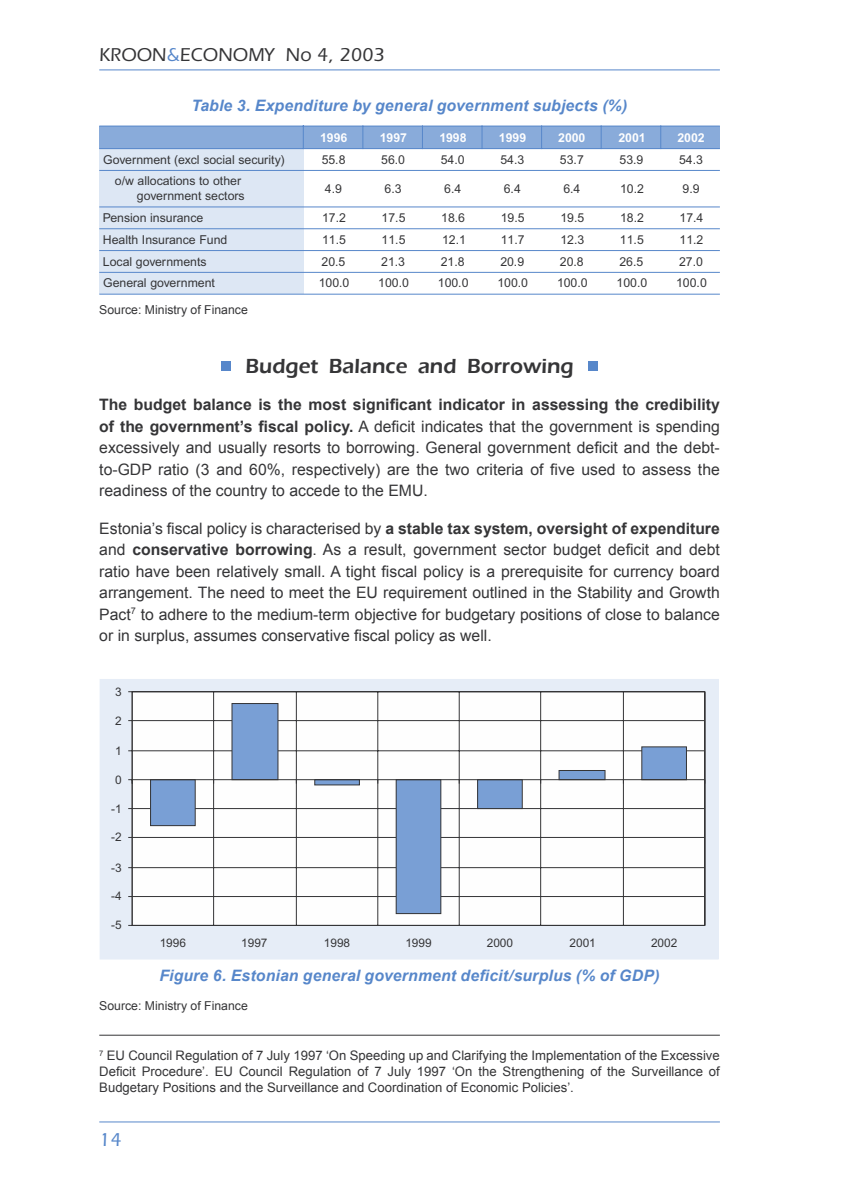
<style>
.page{position:relative;width:844px;height:1191px;background:#fff}
.page>*{position:absolute;margin:0;border:0;box-sizing:border-box;transform-origin:0 0}
._00_Heading_2{font:600 21px "Eras ITC";color:#353537}
.t1{font:500 19.25px "Itc Eras";color:#353537}
.t2{font:500 19.25px "Itc Eras";color:#5787ca}
.t3{font:15.75px/21.5px "Arial";color:#353537;text-align:justify}
.Ajakiri_jt{font:italic 700 15.75px "Arial";letter-spacing:.01em;color:#5787ca}
.t4{font:13.12px/15.8px "Arial";color:#353537;text-align:justify}
.allikas{font:12.25px/14.7px "Arial";color:#353537;text-align:right}
.t5{font:700 12.25px "Arial";color:#fefefe}
.t6{font:11.72px "Arial";color:#353537}
.s1{color:#5787ca}
.s2{font-weight:700}
</style>
<div class="page">
<hr style="left:99px;top:69px;width:620px;height:1px;background:#5787ca">
<hr style="left:99px;top:1121px;width:620px;height:1px;background:#5787ca">
<div style="left:221px;top:361px;width:10px;height:10px;background:#5787ca"></div>
<div style="left:587px;top:361px;width:10px;height:10px;background:#5787ca"></div>
<hr style="left:99px;top:1035px;width:620px;height:1px;background:#353537">
<div style="left:100px;top:679px;width:618px;height:280px;background:#e6edf7"></div>
<svg style="left:128px;top:691px;width:577px;height:234px;background:#e4e8ee"></svg>
<div style="left:99px;top:126px;width:204px;height:23px;background:#89abda"></div>
<div style="left:303px;top:126px;width:60px;height:23px;background:#89abda"></div>
<div style="left:363px;top:126px;width:59px;height:23px;background:#89abda"></div>
<div style="left:422px;top:126px;width:60px;height:23px;background:#89abda"></div>
<div style="left:482px;top:126px;width:59px;height:23px;background:#89abda"></div>
<div style="left:541px;top:126px;width:60px;height:23px;background:#89abda"></div>
<div style="left:601px;top:126px;width:59px;height:23px;background:#89abda"></div>
<div style="left:660px;top:126px;width:59px;height:23px;background:#89abda"></div>
<div style="left:99px;top:149px;width:204px;height:21px;background:#dde7f4"></div>
<div style="left:99px;top:170px;width:204px;height:37px;background:#dde7f4"></div>
<div style="left:99px;top:207px;width:204px;height:22px;background:#dde7f4"></div>
<div style="left:99px;top:229px;width:204px;height:21px;background:#dde7f4"></div>
<div style="left:99px;top:250px;width:204px;height:22px;background:#dde7f4"></div>
<div style="left:99px;top:272px;width:204px;height:22px;background:#dde7f4"></div>
<hr style="left:99px;top:126px;width:204px;height:1px;background:#5787ca">
<hr style="left:303px;top:126px;width:416px;height:1px;background:#5787ca">
<hr style="left:99px;top:148px;width:620px;height:1px;background:#5787ca">
<hr style="left:99px;top:170px;width:620px;height:1px;background:#5787ca">
<hr style="left:99px;top:206px;width:620px;height:1px;background:#5787ca">
<hr style="left:99px;top:228px;width:620px;height:1px;background:#5787ca">
<hr style="left:99px;top:250px;width:620px;height:1px;background:#5787ca">
<hr style="left:99px;top:272px;width:620px;height:1px;background:#5787ca">
<hr style="left:99px;top:294px;width:620px;height:1px;background:#5787ca">
<svg style="left:303px;top:127px;width:1px;height:21px"></svg>
<svg style="left:362px;top:127px;width:1px;height:21px"></svg>
<svg style="left:422px;top:127px;width:1px;height:21px"></svg>
<svg style="left:481px;top:127px;width:1px;height:21px"></svg>
<svg style="left:541px;top:127px;width:1px;height:21px"></svg>
<svg style="left:600px;top:127px;width:1px;height:21px"></svg>
<svg style="left:660px;top:127px;width:1px;height:21px"></svg>
<p class="t1" style="left:99px;top:44px;width:287px">KROON<span class="s1">&amp;</span>ECONOMY No 4, 2003</p>
<p class="Ajakiri_jt" style="left:191px;top:94px;width:437px">Table 3. Expenditure by general government subjects (%)</p>
<p class="t5" style="left:320px;top:130px;width:29px">1996</p>
<p class="t5" style="left:379px;top:130px;width:29px">1997</p>
<p class="t5" style="left:439px;top:130px;width:29px">1998</p>
<p class="t5" style="left:499px;top:130px;width:29px">1999</p>
<p class="t5" style="left:558px;top:130px;width:29px">2000</p>
<p class="t5" style="left:618px;top:130px;width:29px">2001</p>
<p class="t5" style="left:677px;top:130px;width:29px">2002</p>
<p class="allikas" style="left:103px;top:152px;width:183px">Government (excl social security)</p>
<p class="allikas" style="left:321px;top:152px;width:25px">55.8</p>
<p class="allikas" style="left:381px;top:152px;width:25px">56.0</p>
<p class="allikas" style="left:440px;top:152px;width:25px">54.0</p>
<p class="allikas" style="left:500px;top:152px;width:25px">54.3</p>
<p class="allikas" style="left:560px;top:152px;width:25px">53.7</p>
<p class="allikas" style="left:619px;top:152px;width:25px">53.9</p>
<p class="allikas" style="left:679px;top:152px;width:25px">54.3</p>
<p class="allikas" style="left:115px;top:174px;width:131px">o/w allocations to other government sectors</p>
<p class="allikas" style="left:325px;top:181px;width:19px">4.9</p>
<p class="allikas" style="left:384px;top:181px;width:19px">6.3</p>
<p class="allikas" style="left:444px;top:181px;width:19px">6.4</p>
<p class="allikas" style="left:503px;top:181px;width:19px">6.4</p>
<p class="allikas" style="left:563px;top:181px;width:19px">6.4</p>
<p class="allikas" style="left:620px;top:181px;width:25px">10.2</p>
<p class="allikas" style="left:682px;top:181px;width:19px">9.9</p>
<p class="allikas" style="left:103px;top:210px;width:102px">Pension insurance</p>
<p class="allikas" style="left:322px;top:210px;width:25px">17.2</p>
<p class="allikas" style="left:381px;top:210px;width:25px">17.5</p>
<p class="allikas" style="left:441px;top:210px;width:25px">18.6</p>
<p class="allikas" style="left:500px;top:210px;width:25px">19.5</p>
<p class="allikas" style="left:560px;top:210px;width:25px">19.5</p>
<p class="allikas" style="left:620px;top:210px;width:25px">18.2</p>
<p class="allikas" style="left:679px;top:210px;width:25px">17.4</p>
<p class="allikas" style="left:103px;top:232px;width:126px">Health Insurance Fund</p>
<p class="allikas" style="left:322px;top:232px;width:25px">11.5</p>
<p class="allikas" style="left:381px;top:232px;width:25px">11.5</p>
<p class="allikas" style="left:442px;top:232px;width:25px">12.1</p>
<p class="allikas" style="left:500px;top:232px;width:25px">11.7</p>
<p class="allikas" style="left:560px;top:232px;width:25px">12.3</p>
<p class="allikas" style="left:619px;top:232px;width:25px">11.5</p>
<p class="allikas" style="left:679px;top:232px;width:25px">11.2</p>
<p class="allikas" style="left:103px;top:254px;width:105px">Local governments</p>
<p class="allikas" style="left:321px;top:254px;width:25px">20.5</p>
<p class="allikas" style="left:381px;top:254px;width:25px">21.3</p>
<p class="allikas" style="left:440px;top:254px;width:25px">21.8</p>
<p class="allikas" style="left:500px;top:254px;width:25px">20.9</p>
<p class="allikas" style="left:559px;top:254px;width:25px">20.8</p>
<p class="allikas" style="left:619px;top:254px;width:25px">26.5</p>
<p class="allikas" style="left:679px;top:254px;width:25px">27.0</p>
<p class="allikas" style="left:103px;top:276px;width:113px">General government</p>
<p class="allikas" style="left:318px;top:276px;width:32px">100.0</p>
<p class="allikas" style="left:378px;top:276px;width:32px">100.0</p>
<p class="allikas" style="left:437px;top:276px;width:32px">100.0</p>
<p class="allikas" style="left:497px;top:276px;width:32px">100.0</p>
<p class="allikas" style="left:557px;top:276px;width:32px">100.0</p>
<p class="allikas" style="left:616px;top:276px;width:32px">100.0</p>
<p class="allikas" style="left:676px;top:276px;width:32px">100.0</p>
<p class="allikas" style="left:99px;top:302px;width:150px">Source: Ministry of Finance</p>
<p class="_00_Heading_2" style="left:245px;top:354px;width:329px">Budget Balance and Borrowing</p>
<p class="t3" style="left:99px;top:394px;width:622px"><span class="s2">The budget balance is the most significant indicator in assessing the credibility of the government’s fiscal policy.</span> A deficit indicates that the government is spending excessively and usually resorts to borrowing. General government deficit and the debt&shy;to-GDP ratio (3 and 60%, respectively) are the two criteria of five used to assess the readiness of the country to accede to the EMU.</p>
<p class="t3" style="left:99px;top:517px;width:622px">Estonia’s fiscal policy is characterised by <span class="s2">a stable tax system, oversight of expenditure </span>and <span class="s2">conservative borrowing</span>. As a result, government sector budget deficit and debt ratio have been relatively small. A tight fiscal policy is a prerequisite for currency board arrangement. The need to meet the EU requirement outlined in the Stability and Growth Pact<sup>7</sup> to adhere to the medium-term objective for budgetary positions of close to balance or in surplus, assumes conservative fiscal policy as well.</p>
<p class="t6" style="left:115px;top:685px;width:8px">3</p>
<p class="t6" style="left:115px;top:713px;width:8px">2</p>
<p class="t6" style="left:115px;top:744px;width:8px">1</p>
<p class="t6" style="left:115px;top:773px;width:8px">0</p>
<p class="t6" style="left:111px;top:801px;width:12px">-1</p>
<p class="t6" style="left:111px;top:830px;width:12px">-2</p>
<p class="t6" style="left:111px;top:860px;width:12px">-3</p>
<p class="t6" style="left:111px;top:889px;width:12px">-4</p>
<p class="t6" style="left:111px;top:918px;width:12px">-5</p>
<p class="t6" style="left:160px;top:936px;width:28px">1996</p>
<p class="t6" style="left:241px;top:936px;width:28px">1997</p>
<p class="t6" style="left:324px;top:936px;width:28px">1998</p>
<p class="t6" style="left:405px;top:936px;width:28px">1999</p>
<p class="t6" style="left:486px;top:936px;width:28px">2000</p>
<p class="t6" style="left:569px;top:936px;width:28px">2001</p>
<p class="t6" style="left:650px;top:936px;width:28px">2002</p>
<p class="Ajakiri_jt" style="left:159px;top:965px;width:501px">Figure 6. Estonian general government deficit/surplus (% of GDP)</p>
<p class="allikas" style="left:99px;top:998px;width:150px">Source: Ministry of Finance</p>
<p class="t4" style="left:99px;top:1047px;width:622px"><sup>7</sup> EU Council Regulation of 7 July 1997 ‘On Speeding up and Clarifying the Implementation of the Excessive Deficit Procedure’. EU Council Regulation of 7 July 1997 ‘On the Strengthening of the Surveillance of Budgetary Positions and the Surveillance and Coordination of Economic Policies’.</p>
<p class="t2" style="left:99px;top:1128px;width:24px">14</p>
</div>
